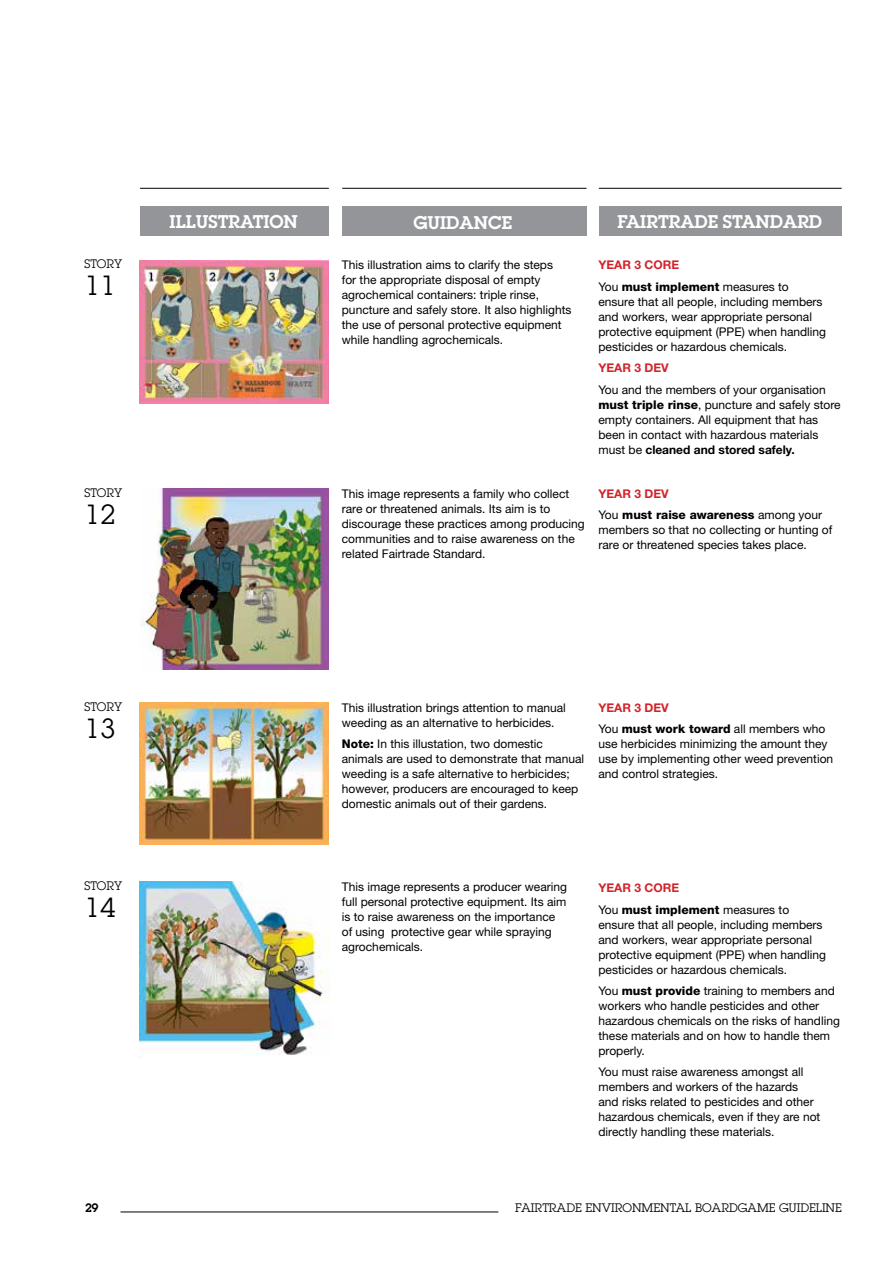
<style>
.page{position:relative;width:893px;height:1263px;background:#fff}
.page>*{position:absolute;margin:0;border:0;box-sizing:border-box;transform-origin:0 0}
.t1{font:27px "Lubalin Graph LT";color:#000}
.t2{font:600 18px "Lubalin Graph Std";color:#fff}
.t3{font:12px/15px "Helvetica Neue";color:#000}
.t4{font:12px "Lubalin Graph LT";color:#000}
.t5{font:800 12px/21.5px "Helvetica Neue";color:#000}
.t6{font:700 12px "Helvetica Neue";color:#d2232a}
.t7{font:600 12px "Lubalin Graph Std";color:#000}
.s1{font-weight:700;color:#d2232a}
.s2{font-weight:800}
.s3{font-weight:700}
.s4{font-weight:400}
</style>
<div class="page">
<hr style="left:121px;top:1212px;width:377px;height:1px;background:#000">
<img style="left:140px;top:703px;width:188px;height:141px">
<img style="left:140px;top:881px;width:190px;height:174px">
<img style="left:140px;top:260px;width:188px;height:143px">
<img style="left:140px;top:488px;width:188px;height:181px">
<div style="left:140px;top:206px;width:188px;height:30px;background:#939598"></div>
<div style="left:342px;top:206px;width:244px;height:30px;background:#939598"></div>
<div style="left:599px;top:206px;width:243px;height:30px;background:#939598"></div>
<hr style="left:140px;top:188px;width:189px;height:1px;background:#000">
<hr style="left:342px;top:188px;width:244px;height:1px;background:#000">
<hr style="left:599px;top:188px;width:243px;height:1px;background:#000">
<p class="t4" style="left:84px;top:257px;width:39px">STORY</p>
<h1 class="t1" style="left:84px;top:269px;width:33px">11</h1>
<p class="t4" style="left:84px;top:485px;width:39px">STORY</p>
<h1 class="t1" style="left:84px;top:497px;width:33px">12</h1>
<h2 class="t2" style="left:170px;top:210px;width:130px">ILLUSTRATION</h2>
<h2 class="t2" style="left:414px;top:211px;width:100px">GUIDANCE</h2>
<h2 class="t2" style="left:617px;top:210px;width:206px">FAIRTRADE STANDARD</h2>
<p class="t3" style="left:342px;top:257px;width:231px">This illustration aims to clarify the steps<br>for the appropriate disposal of empty agrochemical containers: triple rinse, puncture and safely store. It also highlights the use of personal protective equipment while handling agrochemicals.</p>
<p class="t3" style="left:342px;top:486px;width:244px">This image represents a family who collect rare or threatened animals. Its aim is to discourage these practices among producing communities and to raise awareness on the related Fairtrade Standard.</p>
<p class="t3" style="left:598px;top:254px;width:192px;line-height:21.3px"><span class="s1">YEAR 3 CORE<br></span>You <span class="s2">must implement</span> measures to</p>
<p class="t3" style="left:598px;top:294px;width:229px">ensure that all people, including members and workers, wear appropriate personal protective equipment (PPE) when handling pesticides or hazardous chemicals.</p>
<p class="t6" style="left:598px;top:360px;width:72px">YEAR 3 DEV</p>
<p class="t3" style="left:598px;top:382px;width:244px">You and the members of your organisation <span class="s2">must triple rinse</span>, puncture and safely store empty containers. All equipment that has been in contact with hazardous materials must be <span class="s3">cleaned and stored safely.</span></p>
<p class="t5" style="left:598px;top:483px;width:225px"><span class="s1">YEAR 3 DEV<br></span><span class="s4">You</span> must raise awareness <span class="s4">among your</span></p>
<p class="t3" style="left:598px;top:522px;width:235px">members so that no collecting or hunting of rare or threatened species takes place.</p>
<p class="t4" style="left:84px;top:699px;width:39px">STORY</p>
<h1 class="t1" style="left:84px;top:711px;width:33px">13</h1>
<p class="t4" style="left:84px;top:878px;width:39px">STORY</p>
<h1 class="t1" style="left:84px;top:890px;width:33px">14</h1>
<p class="t3" style="left:342px;top:700px;width:226px">This illustration brings attention to manual weeding as an alternative to herbicides.</p>
<p class="t3" style="left:342px;top:736px;width:244px"><span class="s2">Note:</span> In this illustation, two domestic animals are used to demonstrate that manual weeding is a safe alternative to herbicides; however, producers are encouraged to keep domestic animals out of their gardens.</p>
<p class="t3" style="left:598px;top:696px;width:228px;line-height:21.5px"><span class="s1">YEAR 3 DEV<br></span>You <span class="s2">must work toward</span> all members who</p>
<p class="t3" style="left:598px;top:736px;width:236px">use herbicides minimizing the amount they use by implementing other weed prevention and control strategies.</p>
<p class="t3" style="left:342px;top:879px;width:227px">This image represents a producer wearing full personal protective equipment. Its aim is to raise awareness on the importance of using protective gear while spraying agrochemicals.</p>
<p class="t3" style="left:598px;top:877px;width:192px;line-height:21.5px"><span class="s1">YEAR 3 CORE<br></span>You <span class="s2">must implement</span> measures to</p>
<p class="t3" style="left:598px;top:917px;width:229px">ensure that all people, including members and workers, wear appropriate personal protective equipment (PPE) when handling pesticides or hazardous chemicals.</p>
<p class="t3" style="left:598px;top:983px;width:243px">You <span class="s2">must provide</span> training to members and workers who handle pesticides and other hazardous chemicals on the risks of handling these materials and on how to handle them properly.</p>
<p class="t3" style="left:598px;top:1064px;width:223px">You must raise awareness amongst all members and workers of the hazards and risks related to pesticides and other hazardous chemicals, even if they are not directly handling these materials.</p>
<p class="t7" style="left:85px;top:1200px;width:15px">29</p>
<p class="t4" style="left:515px;top:1200px;width:328px">FAIRTRADE ENVIRONMENTAL BOARDGAME GUIDELINE</p>
</div>
